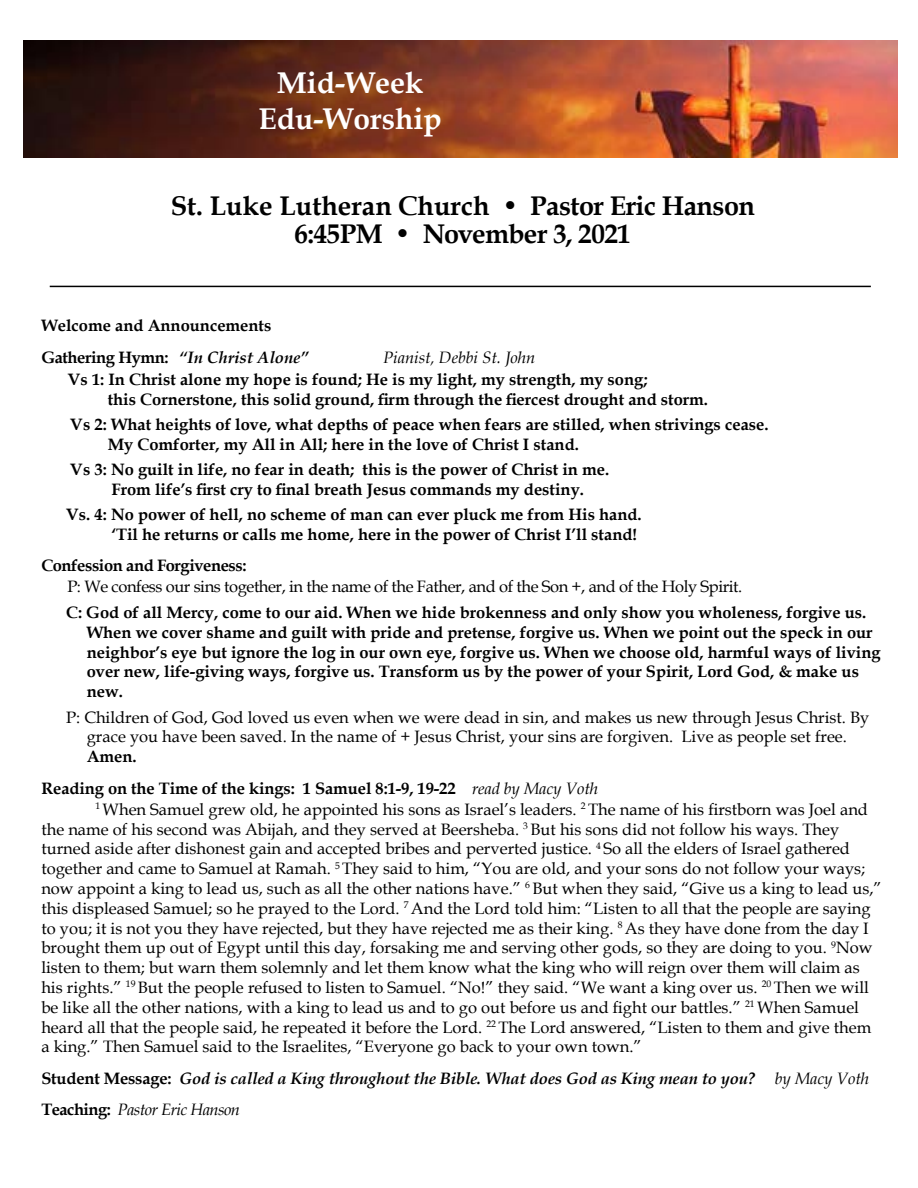
<style>
.page{position:relative;width:918px;height:1188px;background:#fff}
.page>*{position:absolute;margin:0;border:0;box-sizing:border-box;transform-origin:0 0}
.t1{font:700 30px/36px "Book Antiqua";color:#fff;text-align:center}
.t2{font:700 27px/28.5px "Book Antiqua";letter-spacing:-.02em;color:#000;text-align:center}
.t3{font:16.5px/19.8px "Book Antiqua";color:#000;text-align:center}
.t4{font:700 16.5px/19.5px "Book Antiqua";color:#000}
.t5{font:italic 700 16.5px/31.5px "Book Antiqua";letter-spacing:-.01em;color:#000}
.t6{font:16.5px "Book Antiqua";letter-spacing:-.025em;color:#000}
.t7{font:700 16.5px "Book Antiqua";letter-spacing:-.025em;color:#000}
.t8{font:italic 16.5px "Book Antiqua";color:#000}
.s1{font-weight:400}
.s2{font-style:italic}
.s3{font-weight:400;font-style:italic}
.s4{font-style:normal}
</style>
<div class="page">
<hr style="left:50px;top:286px;width:821px;height:1px;background:#000">
<img style="left:23px;top:40px;width:875px;height:118px">
<h1 class="t1" style="left:258px;top:64px;width:185px">Mid-Week<br>Edu-Worship</h1>
<h2 class="t2" style="left:171px;top:191px;width:586px">St. Luke Lutheran Church <span class="s1">•</span> Pastor Eric Hanson<br>6:45PM <span class="s1">•</span> November 3, 2021</h2>
<p class="t4" style="left:41px;top:310px;width:269px;line-height:31.5px">Welcome and Announcements<br>Gathering Hymn: <span class="s2">“In Christ Alone”</span></p>
<p class="t8" style="left:383px;top:346px;width:154px">Pianist, Debbi St. John</p>
<p class="t4" style="left:108px;top:370px;width:602px;text-indent:-40px">Vs 1: In Christ alone my hope is found; He is my light, my strength, my song;<br>this Cornerstone, this solid ground, firm through the fiercest drought and storm.</p>
<p class="t4" style="left:108px;top:415px;width:662px;text-indent:-38px">Vs 2: What heights of love, what depths of peace when fears are stilled, when strivings cease.<br>My Comforter, my All in All; here in the love of Christ I stand.</p>
<p class="t4" style="left:111px;top:460px;width:499px;text-indent:-41px">Vs 3: No guilt in life, no fear in death; this is the power of Christ in me.<br>From life’s first cry to final breath Jesus commands my destiny.</p>
<p class="t4" style="left:66px;top:505px;width:577px;text-align:right">Vs. 4: No power of hell, no scheme of man can ever pluck me from His hand. ‘Til he returns or calls me home, here in the power of Christ I’ll stand!</p>
<p class="t7" style="left:41px;top:555px;width:207px">Confession and Forgiveness:</p>
<p class="t6" style="left:67px;top:575px;width:676px">P: We confess our sins together, in the name of the Father, and of the Son +, and of the Holy Spirit.</p>
<p class="t4" style="left:87px;top:602px;width:795px;text-indent:-21px">C: God of all Mercy, come to our aid. When we hide brokenness and only show you wholeness, forgive us.<br>When we cover shame and guilt with pride and pretense, forgive us. When we point out the speck in our neighbor’s eye but ignore the log in our own eye, forgive us. When we choose old, harmful ways of living over new, life-giving ways, forgive us. Transform us by the power of your Spirit, Lord God, &amp; make us new.</p>
<p class="t3" style="left:66px;top:707px;width:805px">P: Children of God, God loved us even when we were dead in sin, and makes us new through Jesus Christ. By grace you have been saved. In the name of + Jesus Christ, your sins are forgiven. Live as people set free.</p>
<p class="t4" style="left:41px;top:741px;width:558px;line-height:31.5px;text-indent:45px">Amen.<br>Reading on the Time of the kings: 1 Samuel 8:1-9, 19-22 <span class="s3">read by Macy Voth</span></p>
<p class="t3" style="left:41px;top:799px;width:842px;text-align:left;text-indent:54px"><sup>1</sup> When Samuel grew old, he appointed his sons as Israel’s leaders. <sup>2</sup> The name of his firstborn was Joel and the name of his second was Abijah, and they served at Beersheba. <sup>3</sup> But his sons did not follow his ways. They turned aside after dishonest gain and accepted bribes and perverted justice. <sup>4</sup> So all the elders of Israel gathered together and came to Samuel at Ramah. <sup>5</sup> They said to him, “You are old, and your sons do not follow your ways; now appoint a king to lead us, such as all the other nations have.” <sup>6</sup> But when they said, “Give us a king to lead us,” this displeased Samuel; so he prayed to the Lord. <sup>7</sup> And the Lord told him: “Listen to all that the people are saying to you; it is not you they have rejected, but they have rejected me as their king. <sup>8</sup> As they have done from the day I brought them up out of Egypt until this day, forsaking me and serving other gods, so they are doing to you. <sup>9</sup>Now listen to them; but warn them solemnly and let them know what the king who will reign over them will claim as his rights.” <sup>19</sup> But the people refused to listen to Samuel. “No!” they said. “We want a king over us. <sup>20</sup> Then we will be like all the other nations, with a king to lead us and to go out before us and fight our battles.” <sup>21</sup> When Samuel heard all that the people said, he repeated it before the Lord. <sup>22</sup> The Lord answered, “Listen to them and give them a king.” Then Samuel said to the Israelites, “Everyone go back to your own town.”</p>
<p class="t5" style="left:41px;top:1062px;width:829px"><span class="s4">Student Message:</span> God is called a King throughout the Bible. What does God as King mean to you? <span class="s1">by Macy Voth<br></span><span class="s4">Teaching:</span> <span class="s1">Pastor Eric Hanson</span></p>
</div>
